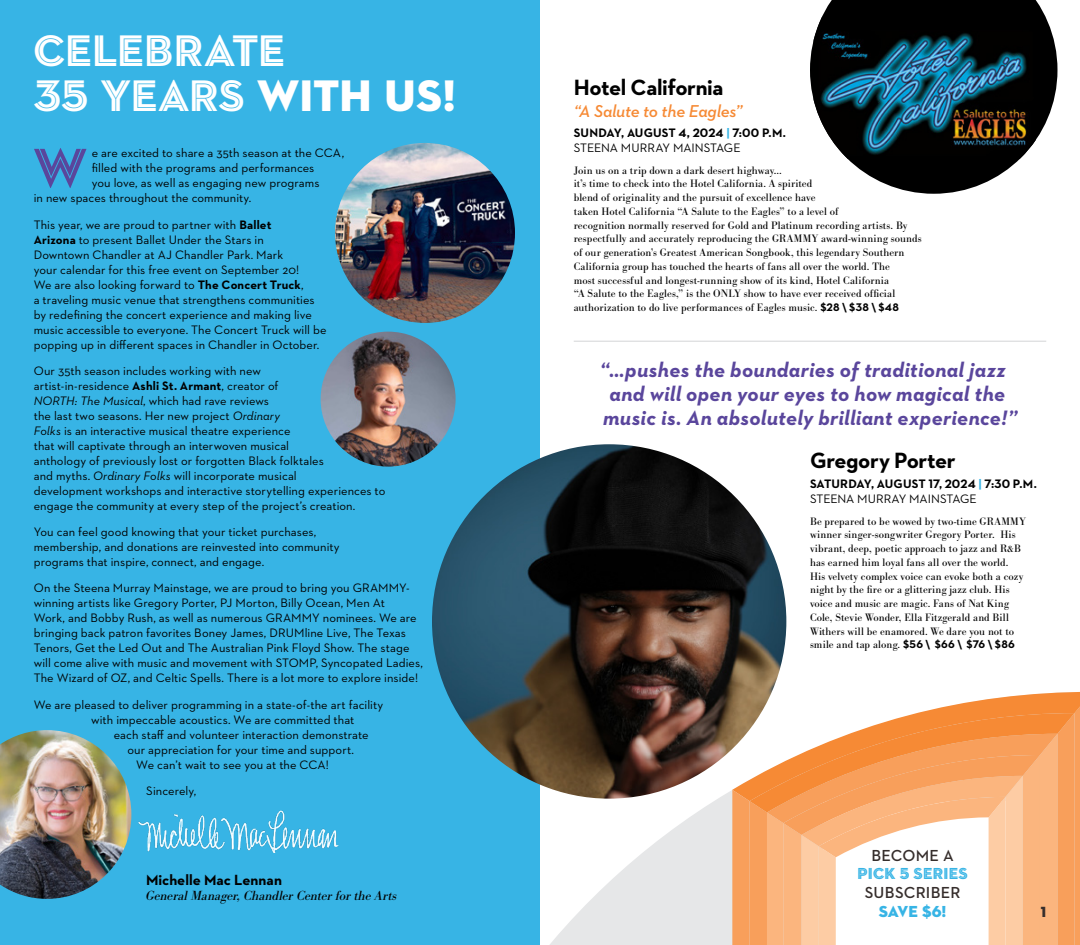
<style>
.page{position:relative;width:1080px;height:945px;background:#fff}
.page>*{position:absolute;margin:0;border:0;box-sizing:border-box;transform-origin:0 0}
.t1{font:56.62px "Neutraface 2 Display Inline";color:#5a469c}
.t2{font:45px/45px "Neutraface 2 Display Inline";letter-spacing:.015em;color:#fff}
.t3{font:700 22.5px "Neutraface 2 Text";letter-spacing:-.015em;color:#000}
.t4{font:italic 700 21.25px/23.8px "Neutraface 2 Text";letter-spacing:.015em;color:#5a469c;text-align:center}
.t5{font:italic 600 17.5px "Neutraface 2 Text";letter-spacing:-.015em;color:#f68a35}
.t6{font:600 16.25px "Neutraface 2 Text";letter-spacing:.015em;color:#362e2c}
.t7{font:16.25px "Neutraface 2 Display Inline";letter-spacing:.015em;color:#37b4e5}
.t8{font:16.25px "Neutraface 2 Display Titling";color:#37b4e5}
.t9{font:700 15px "Neutraface 2 Text";color:#000}
.t10{font:15px "Neutraface 2 Display Titling";color:#362e2c}
.t11{font:italic 13.75px "Bodoni URW";letter-spacing:-.005em;color:#000}
.t12{font:12.5px/15px "Neutraface 2 Text";letter-spacing:.005em;color:#000}
.t13{font:700 12.5px/15px "Neutraface 2 Text";letter-spacing:.01em;color:#000}
.t14{font:11.25px/13.8px "Bodoni URW";letter-spacing:.015em;color:#000}
.s1{font-family:"Neutraface 2 Display Titling"}
.s2{font-weight:700}
.s3{font-style:italic}
.s4{color:#37b4e5}
.s5{font-weight:400}
.s6{font-family:"Neutraface 2 Text";font-weight:700}
</style>
<div class="page">
<div style="left:0;top:0;width:540px;height:945px;background:#37b4e5"></div>
<img style="left:138px;top:810px;width:200px;height:43px">
<img style="left:0;top:730px;width:131px;height:169px">
<img style="left:335px;top:143px;width:180px;height:180px;border-radius:90px">
<img style="left:432px;top:444px;width:354px;height:355px;border-radius:177px">
<svg style="left:810px;top:0;width:248px;height:194px;fill:#000"></svg>
<img style="left:814px;top:17px;width:222px;height:142px">
<img style="left:321px;top:332px;width:135px;height:135px;border-radius:68px">
<hr style="left:574px;top:341px;width:472px;height:1px;background:#dcddde">
<svg style="left:540px;top:692px;width:192px;height:253px"></svg>
<svg style="left:732px;top:692px;width:348px;height:253px"></svg>
<h2 class="t2" style="left:34px;top:28px;width:424px">CELEBRATE<br>35 YEARS <span class="s1">WITH US!</span></h2>
<h1 class="t1" style="left:34px;top:134px;width:54px">W</h1>
<p class="t12" style="left:92px;top:145px;width:254px">e are excited to share a 35th season at the CCA,</p>
<p class="t12" style="left:92px;top:160px;width:224px">filled with the programs and performances</p>
<p class="t12" style="left:92px;top:175px;width:229px">you love, as well as engaging new programs</p>
<p class="t12" style="left:34px;top:190px;width:219px">in new spaces throughout the community.</p>
<p class="t12" style="left:34px;top:217px;width:294px">This year, we are proud to partner with <span class="s2">Ballet<br>Arizona</span> to present Ballet Under the Stars in<br>Downtown Chandler at AJ Chandler Park. Mark<br>your calendar for this free event on September 20!<br>We are also looking forward to <span class="s2">The Concert Truck</span>,<br>a traveling music venue that strengthens communities by redefining the concert experience and making live music accessible to everyone. The Concert Truck will be popping up in different spaces in Chandler in October.</p>
<p class="t12" style="left:34px;top:363px;width:353px">Our 35th season includes working with new<br>artist-in-residence <span class="s2">Ashli St. Armant</span>, creator of<br><span class="s3">NORTH: The Musical</span>, which had rave reviews<br>the last two seasons. Her new project <span class="s3">Ordinary<br>Folks</span> is an interactive musical theatre experience<br>that will captivate through an interwoven musical<br>anthology of previously lost or forgotten Black folktales<br>and myths. <span class="s3">Ordinary Folks</span> will incorporate musical<br>development workshops and interactive storytelling experiences to engage the community at every step of the project’s creation.</p>
<p class="t12" style="left:34px;top:524px;width:307px">You can feel good knowing that your ticket purchases, membership, and donations are reinvested into community programs that inspire, connect, and engage.</p>
<p class="t12" style="left:34px;top:580px;width:391px">On the Steena Murray Mainstage, we are proud to bring you GRAMMY&shy;winning artists like Gregory Porter, PJ Morton, Billy Ocean, Men At<br>Work, and Bobby Rush, as well as numerous GRAMMY nominees. We are bringing back patron favorites Boney James, DRUMline Live, The Texas Tenors, Get the Led Out and The Australian Pink Floyd Show. The stage will come alive with music and movement with STOMP, Syncopated Ladies, The Wizard of OZ, and Celtic Spells. There is a lot more to explore inside!</p>
<p class="t12" style="left:91px;top:697px;width:293px;text-indent:-58px">We are pleased to deliver programming in a state-of-the art facility with impeccable acoustics. We are committed that</p>
<p class="t12" style="left:114px;top:727px;width:256px">each staff and volunteer interaction demonstrate</p>
<p class="t12" style="left:128px;top:742px;width:228px">our appreciation for your time and support.</p>
<p class="t12" style="left:136px;top:757px;width:194px">We can’t wait to see you at the CCA!</p>
<p class="t12" style="left:146px;top:783px;width:52px">Sincerely,</p>
<p class="t9" style="left:146px;top:870px;width:137px">Michelle Mac Lennan</p>
<p class="t11" style="left:146px;top:887px;width:253px">General Manager, Chandler Center for the Arts</p>
<h3 class="t3" style="left:574px;top:73px;width:151px">Hotel California</h3>
<h3 class="t5" style="left:574px;top:100px;width:170px">“A Salute to the Eagles”</h3>
<p class="t13" style="left:574px;top:126px;width:214px">SUNDAY, AUGUST 4, 2024 <span class="s4">|</span> 7:00 P.M.<br><span class="s5">STEENA MURRAY MAINSTAGE</span></p>
<p class="t14" style="left:574px;top:163px;width:350px">Join us on a trip down a dark desert highway…<br>it’s time to check into the Hotel California. A spirited<br>blend of originality and the pursuit of excellence have<br>taken Hotel California “A Salute to the Eagles” to a level of<br>recognition normally reserved for Gold and Platinum recording artists. By respectfully and accurately reproducing the GRAMMY award-winning sounds of our generation’s Greatest American Songbook, this legendary Southern California group has touched the hearts of fans all over the world. The<br>most successful and longest-running show of its kind, Hotel California<br>“A Salute to the Eagles,” is the ONLY show to have ever received official authorization to do live performances of Eagles music. <span class="s6">$28 \ $38 \ $48</span></p>
<h3 class="t4" style="left:600px;top:358px;width:419px">“…pushes the boundaries of traditional jazz and will open your eyes to how magical the music is. An absolutely brilliant experience!”</h3>
<h3 class="t3" style="left:810px;top:446px;width:147px">Gregory Porter</h3>
<p class="t13" style="left:810px;top:476px;width:228px">SATURDAY, AUGUST 17, 2024 <span class="s4">|</span> 7:30 P.M.<br><span class="s5">STEENA MURRAY MAINSTAGE</span></p>
<p class="t14" style="left:810px;top:514px;width:217px">Be prepared to be wowed by two-time GRAMMY winner singer-songwriter Gregory Porter. His vibrant, deep, poetic approach to jazz and R&amp;B has earned him loyal fans all over the world.<br>His velvety complex voice can evoke both a cozy night by the fire or a glittering jazz club. His voice and music are magic. Fans of Nat King Cole, Stevie Wonder, Ella Fitzgerald and Bill Withers will be enamored. We dare you not to smile and tap along. <span class="s6">$56 \ $66 \ $76 \ $86</span></p>
<h3 class="t6" style="left:871px;top:845px;width:84px">BECOME A</h3>
<h3 class="t7" style="left:858px;top:864px;width:112px">PICK 5 SERIES</h3>
<h3 class="t6" style="left:865px;top:882px;width:97px">SUBSCRIBER</h3>
<h3 class="t8" style="left:879px;top:901px;width:69px">SAVE $6!</h3>
<p class="t10" style="left:1041px;top:903px;width:7px">1</p>
</div>
